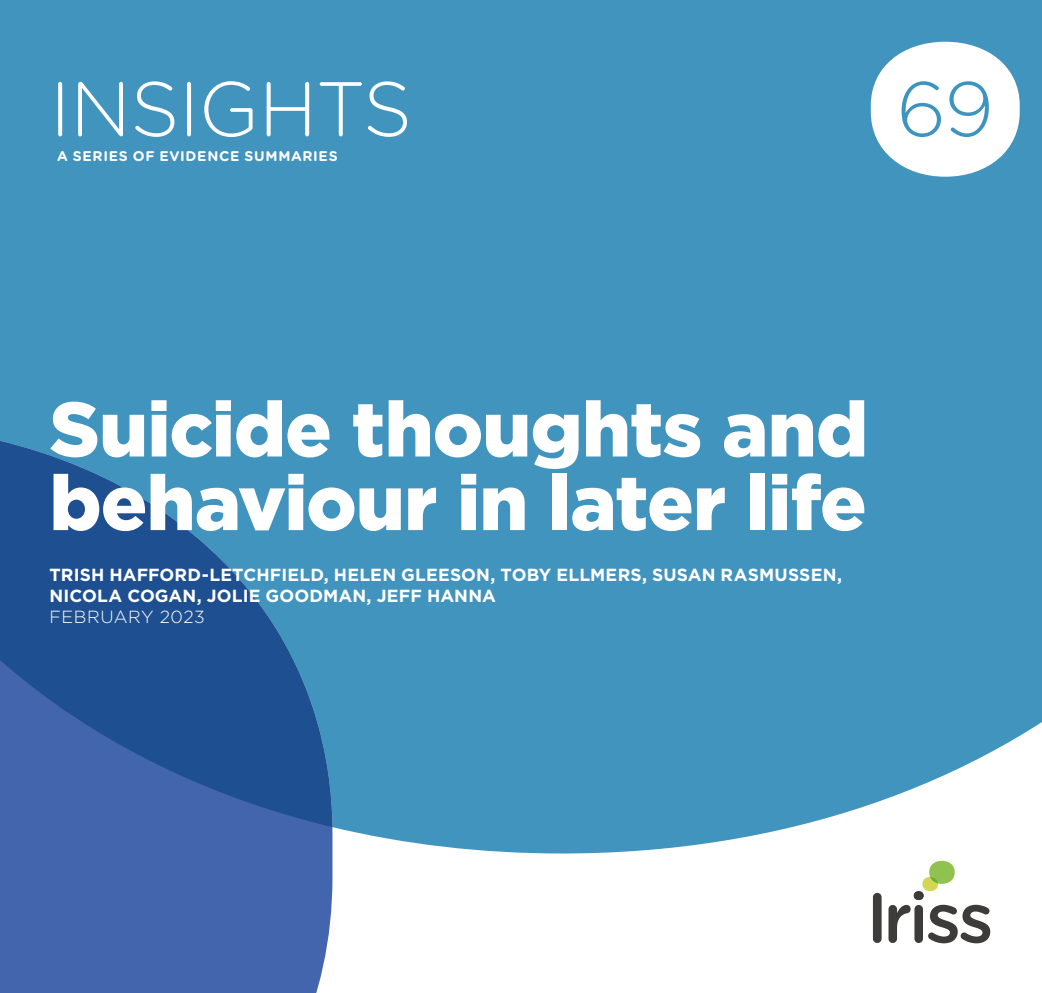
<style>
.page{position:relative;width:1042px;height:993px;background:#fff}
.page>*{position:absolute;margin:0;border:0;box-sizing:border-box;transform-origin:0 0}
.F_issue_title{font:900 77px/73.5px "Gotham";letter-spacing:-.01em;color:#fff}
.t1{font:300 77px "Gotham Rounded";letter-spacing:-.01em;color:#fff}
.t2{font:300 77px "Gotham Rounded";color:#3d95bf}
.F_authoring_info{font:700 17.5px/21px "Gotham";letter-spacing:.01em;color:#fff}
.F_Publication_date{font:300 17.5px "Gotham";letter-spacing:.03em;color:#fff}
.t3{font:700 14px "Gotham Rounded";letter-spacing:.05em;color:#fff}
</style>
<div class="page">
<div style="left:0;top:853px;width:332px;height:139px;background:#4265ad"></div>
<div style="left:0;top:0;width:1042px;height:853px;background:#4194be"></div>
<svg style="left:0;top:423px;width:332px;height:403px;background:#2e66a2"></svg>
<svg style="left:871px;top:42px;width:148px;height:135px"></svg>
<div style="left:873px;top:892px;width:8px;height:50px;background:#3d3c3b;border-radius:4px"></div>
<svg style="left:888px;top:860px;width:102px;height:83px"></svg>
<h1 class="t1" style="left:50px;top:57px;width:364px">INSIGHTS</h1>
<p class="t3" style="left:57px;top:145px;width:282px">A SERIES OF EVIDENCE SUMMARIES</p>
<h1 class="t2" style="left:896px;top:57px;width:99px">69</h1>
<p class="F_issue_title" style="left:50px;top:391px;width:820px">Suicide thoughts and behaviour in later life</p>
<p class="F_authoring_info" style="left:50px;top:564px;width:794px">TRISH HAFFORD-LETCHFIELD, HELEN GLEESON, TOBY ELLMERS, SUSAN RASMUSSEN,<br>NICOLA COGAN, JOLIE GOODMAN, JEFF HANNA</p>
<p class="F_Publication_date" style="left:50px;top:605px;width:157px">FEBRUARY 2023</p>
</div>
